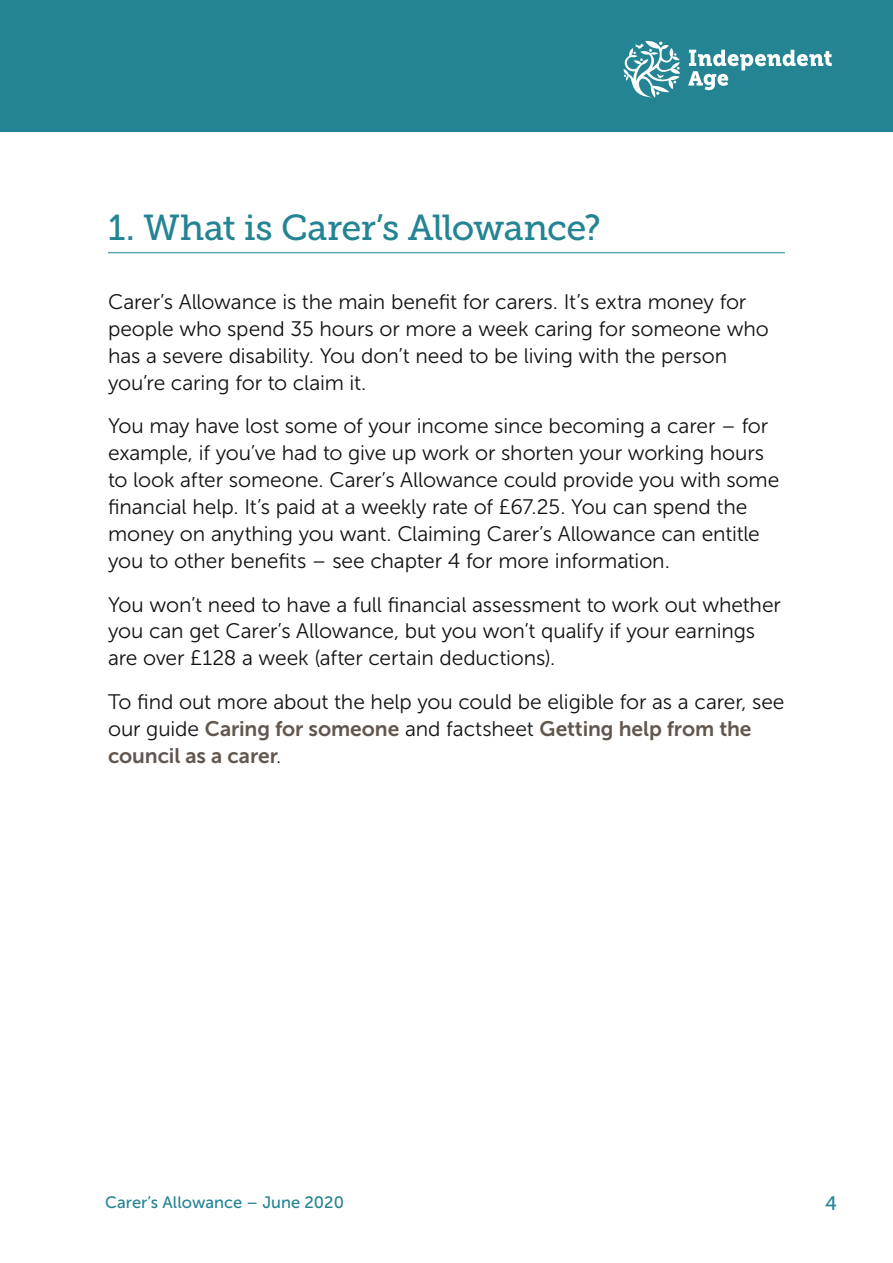
<style>
.page{position:relative;width:893px;height:1263px;background:#fff}
.page>*{position:absolute;margin:0;border:0;box-sizing:border-box;transform-origin:0 0}
.Heading_2{font:36px "Museo Slab 500";letter-spacing:-.02em;color:#248493}
.Body_14pt{font:21px/26.8px "Museo Sans 300";letter-spacing:-.005em;color:#131313}
.t1{font:19.5px "Museo Sans 500";color:#248493}
.t2{font:16.5px "Museo Sans 500";color:#248493}
.s1{font-family:"Museo Sans 700";color:#61574e}
</style>
<div class="page">
<div style="left:0;top:0;width:893px;height:132px;background:#248493"></div>
<svg style="left:623px;top:41px;width:57px;height:57px"></svg>
<svg style="left:688px;top:50px;width:144px;height:40px"></svg>
<hr style="left:108px;top:252px;width:677px;height:1px;background:#248493">
<h2 class="Heading_2" style="left:108px;top:207px;width:495px">1. What is Carer’s Allowance?</h2>
<p class="Body_14pt" style="left:108px;top:288px;width:662px">Carer’s Allowance is the main benefit for carers. It’s extra money for people who spend 35 hours or more a week caring for someone who has a severe disability. You don’t need to be living with the person you’re caring for to claim it.</p>
<p class="Body_14pt" style="left:108px;top:413px;width:673px">You may have lost some of your income since becoming a carer – for example, if you’ve had to give up work or shorten your working hours to look after someone. Carer’s Allowance could provide you with some financial help. It’s paid at a weekly rate of £67.25. You can spend the money on anything you want. Claiming Carer’s Allowance can entitle you to other benefits – see chapter 4 for more information.</p>
<p class="Body_14pt" style="left:108px;top:591px;width:674px">You won’t need to have a full financial assessment to work out whether you can get Carer’s Allowance, but you won’t qualify if your earnings are over £128 a week (after certain deductions).</p>
<p class="Body_14pt" style="left:108px;top:689px;width:678px">To find out more about the help you could be eligible for as a carer, see our guide <span class="s1">Caring for someone</span> and factsheet <span class="s1">Getting help from the council as a carer</span>.</p>
<p class="t2" style="left:105px;top:1194px;width:240px">Carer’s Allowance – June 2020</p>
<p class="t1" style="left:825px;top:1192px;width:13px">4</p>
</div>
